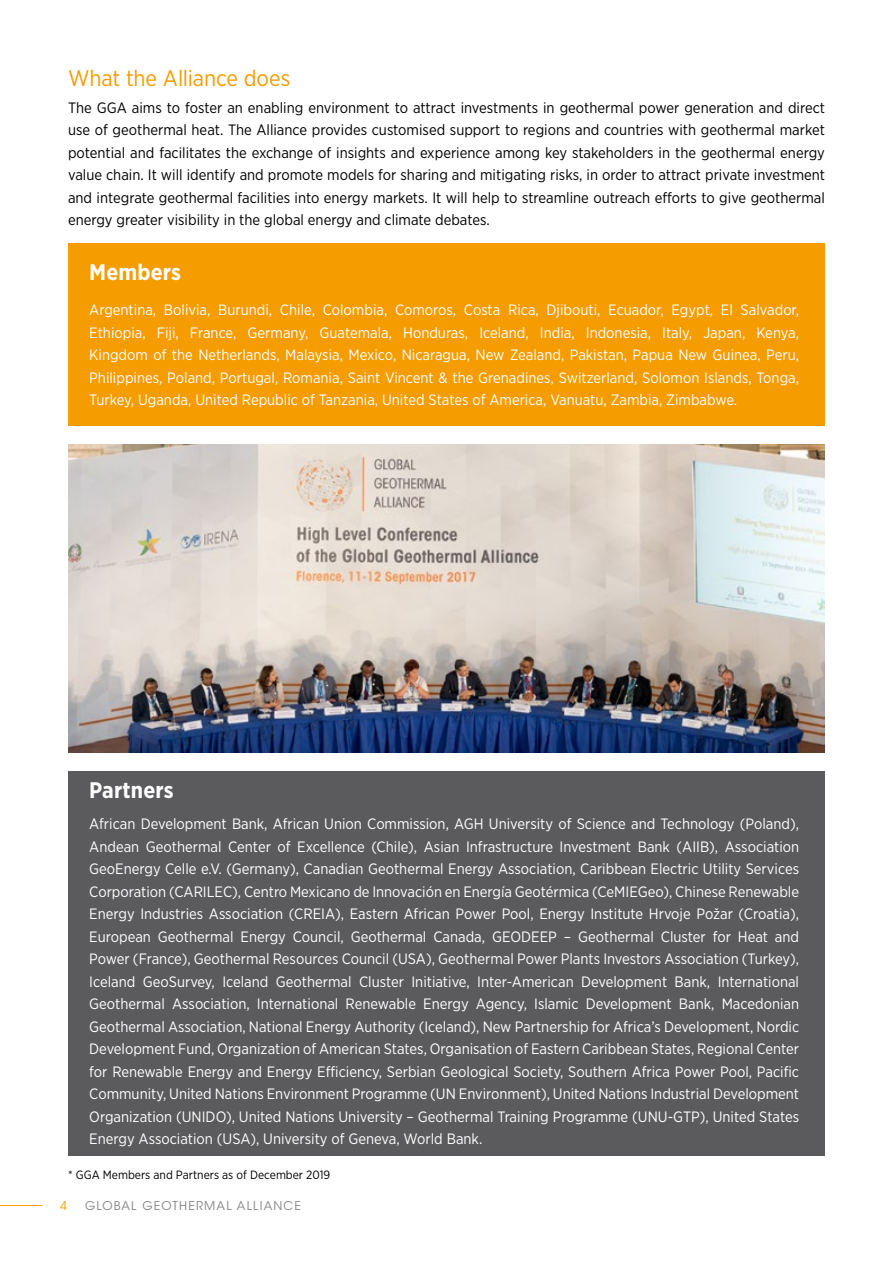
<style>
.page{position:relative;width:893px;height:1263px;background:#fff}
.page>*{position:absolute;margin:0;border:0;box-sizing:border-box;transform-origin:0 0}
.t1{font:22.5px "Gotham Narrow";letter-spacing:-.005em;color:#f59c00}
.t2{font:700 22.5px "Gotham Narrow";letter-spacing:.005em;color:#fff}
.t3{font:15px/22.5px "Gotham Narrow";color:#fff;text-align:justify}
.t4{font:15px/22.5px "Gotham Narrow";color:#000;text-align:justify}
.t5{font:12px "Gotham Narrow";color:#000}
.t6{font:12px "ITC Avant Garde Std";letter-spacing:.1em;color:#878787}
.t7{font:12px "ITC Avant Garde Std";color:#f59c00}
</style>
<div class="page">
<hr style="left:0;top:1205px;width:43px;height:1px;background:#f59c00">
<div style="left:68px;top:244px;width:757px;height:182px;background:#f59c00"></div>
<div style="left:68px;top:772px;width:757px;height:384px;background:#5b5b5d"></div>
<img style="left:68px;top:444px;width:757px;height:309px">
<h1 class="t1" style="left:68px;top:64px;width:224px">What the Alliance does</h1>
<p class="t4" style="left:68px;top:96px;width:758px">The GGA aims to foster an enabling environment to attract investments in geothermal power generation and direct use of geothermal heat. The Alliance provides customised support to regions and countries with geothermal market potential and facilitates the exchange of insights and experience among key stakeholders in the geothermal energy value chain. It will identify and promote models for sharing and mitigating risks, in order to attract private investment and integrate geothermal facilities into energy markets. It will help to streamline outreach efforts to give geothermal energy greater visibility in the global energy and climate debates.</p>
<h1 class="t2" style="left:89px;top:258px;width:93px">Members</h1>
<p class="t3" style="left:89px;top:299px;width:711px">Argentina, Bolivia, Burundi, Chile, Colombia, Comoros, Costa Rica, Djibouti, Ecuador, Egypt, El Salvador, Ethiopia, Fiji, France, Germany, Guatemala, Honduras, Iceland, India, Indonesia, Italy, Japan, Kenya, Kingdom of the Netherlands, Malaysia, Mexico, Nicaragua, New Zealand, Pakistan, Papua New Guinea, Peru, Philippines, Poland, Portugal, Romania, Saint Vincent &amp; the Grenadines, Switzerland, Solomon Islands, Tonga, Turkey, Uganda, United Republic of Tanzania, United States of America, Vanuatu, Zambia, Zimbabwe.</p>
<h1 class="t2" style="left:89px;top:776px;width:86px">Partners</h1>
<p class="t3" style="left:89px;top:812px;width:711px">African Development Bank, African Union Commission, AGH University of Science and Technology (Poland), Andean Geothermal Center of Excellence (Chile), Asian Infrastructure Investment Bank (AIIB), Association GeoEnergy Celle e.V. (Germany), Canadian Geothermal Energy Association, Caribbean Electric Utility Services Corporation (CARILEC), Centro Mexicano de Innovación en Energía Geotérmica (CeMIEGeo), Chinese Renewable Energy Industries Association (CREIA), Eastern African Power Pool, Energy Institute Hrvoje Požar (Croatia), European Geothermal Energy Council, Geothermal Canada, GEODEEP – Geothermal Cluster for Heat and Power (France), Geothermal Resources Council (USA), Geothermal Power Plants Investors Association (Turkey), Iceland GeoSurvey, Iceland Geothermal Cluster Initiative, Inter-American Development Bank, International Geothermal Association, International Renewable Energy Agency, Islamic Development Bank, Macedonian Geothermal Association, National Energy Authority (Iceland), New Partnership for Africa’s Development, Nordic Development Fund, Organization of American States, Organisation of Eastern Caribbean States, Regional Center for Renewable Energy and Energy Efficiency, Serbian Geological Society, Southern Africa Power Pool, Pacific Community, United Nations Environment Programme (UN Environment), United Nations Industrial Development Organization (UNIDO), United Nations University – Geothermal Training Programme (UNU-GTP), United States Energy Association (USA), University of Geneva, World Bank.</p>
<p class="t5" style="left:68px;top:1168px;width:264px">* GGA Members and Partners as of December 2019</p>
<p class="t7" style="left:60px;top:1198px;width:8px">4</p>
<p class="t6" style="left:85px;top:1198px;width:217px">GLOBAL GEOTHERMAL ALLIANCE</p>
</div>
